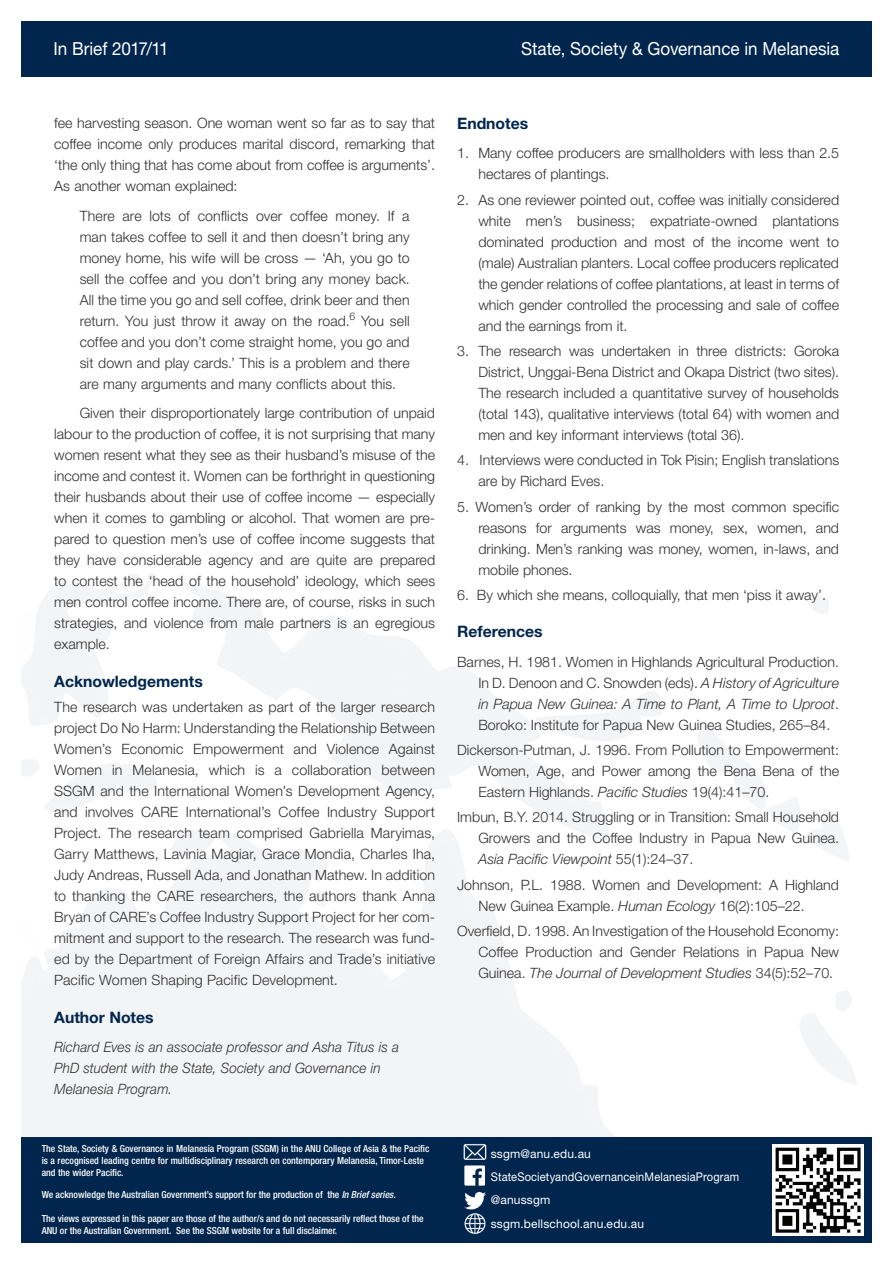
<style>
.page{position:relative;width:893px;height:1263px;background:#fff}
.page>*{position:absolute;margin:0;border:0;box-sizing:border-box;transform-origin:0 0}
.t1{font:18px "Helvetica Neue LT Std";letter-spacing:-.005em;color:#fff;scale:.95 1}
.t2{font:700 15.75px "Helvetica Neue LT Std";color:#00264e}
.t3{font:300 14.25px/21px "Helvetica Neue LT Std";color:#312f30;text-align:justify}
.t4{font:italic 300 14.25px/21px "Helvetica Neue LT Std";letter-spacing:.005em;color:#312f30;scale:.95 1}
.t5{font:12px/23.2px "Helvetica Neue LT Std";letter-spacing:.015em;color:#fff}
.t6{font:500 condensed 9.75px/12px "Helvetica Neue LT Std";color:#fff}
.s1{font-style:italic}
</style>
<div class="page">
<div style="left:21px;top:1137px;width:851px;height:105px;background:#00264e"></div>
<img style="left:772px;top:1144px;width:91px;height:91px">
<img style="left:463px;top:1144px;width:24px;height:90px">
<div style="left:21px;top:21px;width:851px;height:56px;background:#00264e"></div>
<p class="t1" style="left:54px;top:38px;width:123px">In Brief 2017/11</p>
<p class="t1" style="left:521px;top:38px;width:336px">State, Society &amp; Governance in Melanesia</p>
<p class="t3" style="left:54px;top:112px;width:382px">fee harvesting season. One woman went so far as to say that coffee income only produces marital discord, remarking that ‘the only thing that has come about from coffee is arguments’.<br>As another woman explained:</p>
<p class="t3" style="left:80px;top:205px;width:331px">There are lots of conflicts over coffee money. If a man takes coffee to sell it and then doesn’t bring any money home, his wife will be cross — ‘Ah, you go to sell the coffee and you don’t bring any money back.<br>All the time you go and sell coffee, drink beer and then return. You just throw it away on the road.<sup>6</sup> You sell coffee and you don’t come straight home, you go and sit down and play cards.’ This is a problem and there are many arguments and many conflicts about this.</p>
<p class="t3" style="left:54px;top:402px;width:382px;text-indent:26px">Given their disproportionately large contribution of unpaid labour to the production of coffee, it is not surprising that many women resent what they see as their husband’s misuse of the income and contest it. Women can be forthright in questioning their husbands about their use of coffee income — especially when it comes to gambling or alcohol. That women are pre&shy;pared to question men’s use of coffee income suggests that they have considerable agency and are quite are prepared to contest the ‘head of the household’ ideology, which sees men control coffee income. There are, of course, risks in such strategies, and violence from male partners is an egregious example.</p>
<p class="t2" style="left:54px;top:671px;width:150px">Acknowledgements</p>
<p class="t3" style="left:54px;top:696px;width:382px">The research was undertaken as part of the larger research project Do No Harm: Understanding the Relationship Between Women’s Economic Empowerment and Violence Against Women in Melanesia, which is a collaboration between SSGM and the International Women’s Development Agency, and involves CARE International’s Coffee Industry Support Project. The research team comprised Gabriella Maryimas, Garry Matthews, Lavinia Magiar, Grace Mondia, Charles Iha, Judy Andreas, Russell Ada, and Jonathan Mathew. In addition to thanking the CARE researchers, the authors thank Anna Bryan of CARE’s Coffee Industry Support Project for her com&shy;mitment and support to the research. The research was fund&shy;ed by the Department of Foreign Affairs and Trade’s initiative Pacific Women Shaping Pacific Development.</p>
<p class="t2" style="left:54px;top:1007px;width:101px">Author Notes</p>
<p class="t4" style="left:54px;top:1036px;width:364px">Richard Eves is an associate professor and Asha Titus is a<br>PhD student with the State, Society and Governance in<br>Melanesia Program.</p>
<p class="t6" style="left:42px;top:1142px;width:389px">The State, Society &amp; Governance in Melanesia Program (SSGM) in the ANU College of Asia &amp; the Pacific is a recognised leading centre for multidisciplinary research on contemporary Melanesia, Timor-Leste and the wider Pacific.</p>
<p class="t6" style="left:42px;top:1188px;width:356px">We acknowledge the Australian Government’s support for the production of the <span class="s1">In Brief series.</span></p>
<p class="t6" style="left:42px;top:1212px;width:383px">The views expressed in this paper are those of the author/s and do not necessarily reflect those of the<br>ANU or the Australian Government. See the SSGM website for a full disclaimer.</p>
<p class="t2" style="left:457px;top:114px;width:73px">Endnotes</p>
<p class="t3" style="left:478px;top:143px;width:362px;text-indent:-21px">1. Many coffee producers are smallholders with less than 2.5 hectares of plantings.</p>
<p class="t3" style="left:478px;top:189px;width:362px;text-indent:-21px">2. As one reviewer pointed out, coffee was initially considered white men’s business; expatriate-owned plantations dominated production and most of the income went to (male) Australian planters. Local coffee producers replicated the gender relations of coffee plantations, at least in terms of which gender controlled the processing and sale of coffee and the earnings from it.</p>
<p class="t3" style="left:478px;top:340px;width:362px;text-indent:-21px">3. The research was undertaken in three districts: Goroka District, Unggai-Bena District and Okapa District (two sites).<br>The research included a quantitative survey of households (total 143), qualitative interviews (total 64) with women and men and key informant interviews (total 36).</p>
<p class="t3" style="left:478px;top:449px;width:362px;text-indent:-21px">4. Interviews were conducted in Tok Pisin; English translations are by Richard Eves.</p>
<p class="t3" style="left:478px;top:496px;width:362px;text-indent:-21px">5. Women’s order of ranking by the most common specific reasons for arguments was money, sex, women, and drinking. Men’s ranking was money, women, in-laws, and mobile phones.</p>
<p class="t3" style="left:457px;top:584px;width:371px">6. By which she means, colloquially, that men ‘piss it away’.</p>
<p class="t2" style="left:457px;top:622px;width:87px">References</p>
<p class="t3" style="left:478px;top:651px;width:362px;text-indent:-21px">Barnes, H. 1981. Women in Highlands Agricultural Production.<br>In D. Denoon and C. Snowden (eds). <span class="s1">A History of Agriculture in Papua New Guinea: A Time to Plant, A Time to Uproot</span>.<br>Boroko: Institute for Papua New Guinea Studies, 265–84.</p>
<p class="t3" style="left:478px;top:739px;width:362px;text-indent:-21px">Dickerson-Putman, J. 1996. From Pollution to Empowerment:<br>Women, Age, and Power among the Bena Bena of the Eastern Highlands. <span class="s1">Pacific Studies</span> 19(4):41–70.</p>
<p class="t3" style="left:478px;top:806px;width:362px;text-indent:-21px">Imbun, B.Y. 2014. Struggling or in Transition: Small Household Growers and the Coffee Industry in Papua New Guinea.<br><span class="s1">Asia Pacific Viewpoint</span> 55(1):24–37.</p>
<p class="t3" style="left:478px;top:874px;width:362px;text-indent:-21px">Johnson, P.L. 1988. Women and Development: A Highland<br>New Guinea Example. <span class="s1">Human Ecology</span> 16(2):105–22.</p>
<p class="t3" style="left:478px;top:920px;width:362px;text-indent:-21px">Overfield, D. 1998. An Investigation of the Household Economy:<br>Coffee Production and Gender Relations in Papua New Guinea. <span class="s1">The Journal of Development Studies</span> 34(5):52–70.</p>
<p class="t5" style="left:491px;top:1142px;width:250px">ssgm@anu.edu.au<br>StateSocietyandGovernanceinMelanesiaProgram @anussgm<br>ssgm.bellschool.anu.edu.au</p>
</div>
